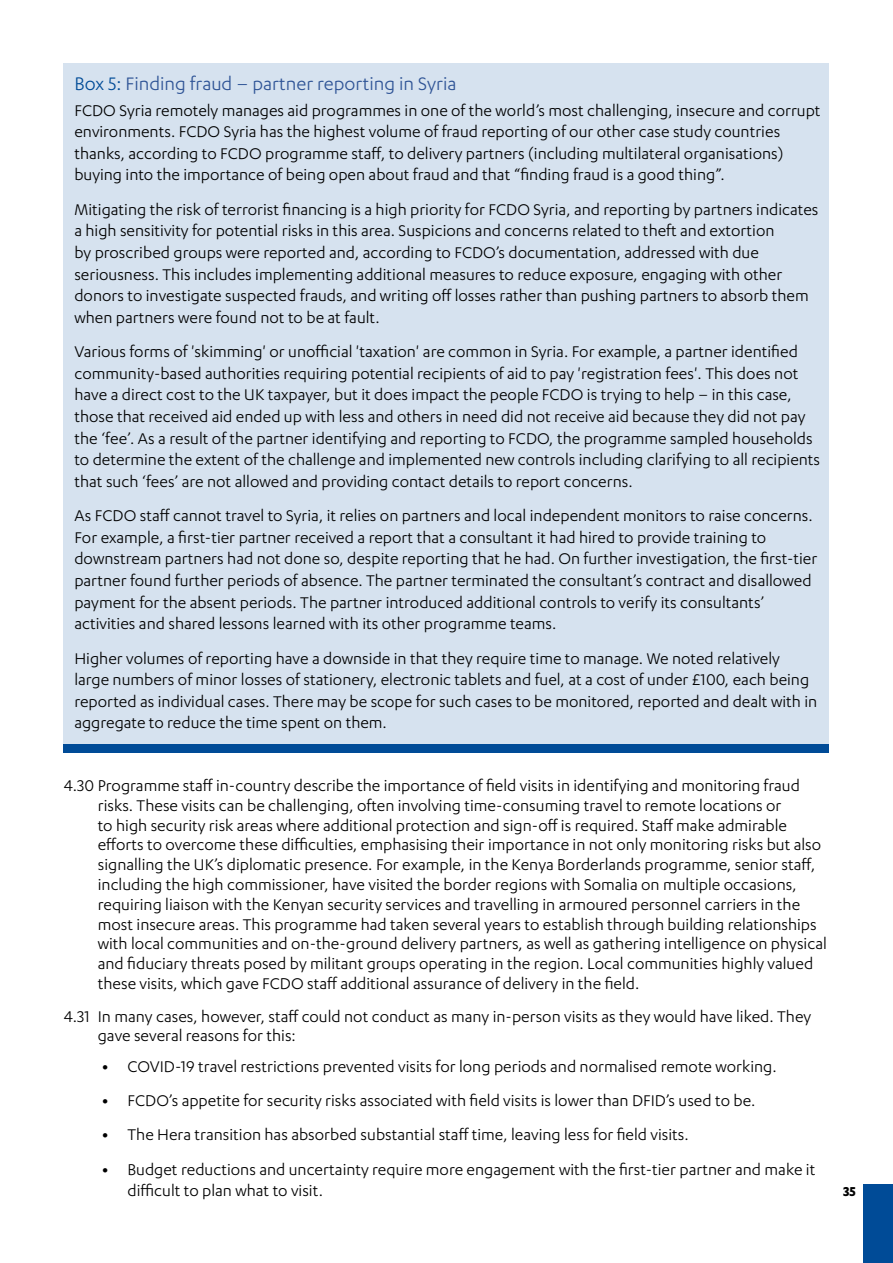
<style>
.page{position:relative;width:893px;height:1263px;background:#fff}
.page>*{position:absolute;margin:0;border:0;box-sizing:border-box;transform-origin:0 0}
.t1{font:21px "Karbon";color:#2f5496}
.t2{font:18px/21.6px "Karbon";color:#000}
.t3{font:700 15px "Karbon";color:#000}
.s1{color:#004b97}
.s2{font-weight:700}
</style>
<div class="page">
<div style="left:863px;top:1184px;width:30px;height:79px;background:#004b97"></div>
<div style="left:64px;top:64px;width:765px;height:680px;background:#d6e2ef"></div>
<div style="left:64px;top:744px;width:765px;height:9px;background:#004b97"></div>
<p class="t1" style="left:74px;top:72px;width:384px"><span class="s1">Box 5:</span> Finding fraud – partner reporting in Syria</p>
<p class="t2" style="left:74px;top:99px;width:748px">FCDO Syria remotely manages aid programmes in one of the world’s most challenging, insecure and corrupt environments. FCDO Syria has the highest volume of fraud reporting of our other case study countries thanks, according to FCDO programme staff, to delivery partners (including multilateral organisations) buying into the importance of being open about fraud and that “finding fraud is a good thing”.</p>
<p class="t2" style="left:74px;top:198px;width:746px">Mitigating the risk of terrorist financing is a high priority for FCDO Syria, and reporting by partners indicates a high sensitivity for potential risks in this area. Suspicions and concerns related to theft and extortion<br>by proscribed groups were reported and, according to FCDO’s documentation, addressed with due seriousness. This includes implementing additional measures to reduce exposure, engaging with other donors to investigate suspected frauds, and writing off losses rather than pushing partners to absorb them when partners were found not to be at fault.</p>
<p class="t2" style="left:74px;top:340px;width:747px">Various forms of 'skimming' or unofficial 'taxation' are common in Syria. For example, a partner identified community-based authorities requiring potential recipients of aid to pay 'registration fees'. This does not have a direct cost to the UK taxpayer, but it does impact the people FCDO is trying to help – in this case, those that received aid ended up with less and others in need did not receive aid because they did not pay the ‘fee’. As a result of the partner identifying and reporting to FCDO, the programme sampled households to determine the extent of the challenge and implemented new controls including clarifying to all recipients that such ‘fees’ are not allowed and providing contact details to report concerns.</p>
<p class="t2" style="left:74px;top:504px;width:744px">As FCDO staff cannot travel to Syria, it relies on partners and local independent monitors to raise concerns.<br>For example, a first-tier partner received a report that a consultant it had hired to provide training to downstream partners had not done so, despite reporting that he had. On further investigation, the first-tier partner found further periods of absence. The partner terminated the consultant’s contract and disallowed payment for the absent periods. The partner introduced additional controls to verify its consultants’ activities and shared lessons learned with its other programme teams.</p>
<p class="t2" style="left:74px;top:647px;width:744px">Higher volumes of reporting have a downside in that they require time to manage. We noted relatively large numbers of minor losses of stationery, electronic tablets and fuel, at a cost of under £100, each being reported as individual cases. There may be scope for such cases to be monitored, reported and dealt with in aggregate to reduce the time spent on them.</p>
<p class="t2" style="left:98px;top:775px;width:731px;line-height:19.8px;text-indent:-34px">4.30 Programme staff in-country describe the importance of field visits in identifying and monitoring fraud risks. These visits can be challenging, often involving time-consuming travel to remote locations or<br>to high security risk areas where additional protection and sign-off is required. Staff make admirable efforts to overcome these difficulties, emphasising their importance in not only monitoring risks but also signalling the UK’s diplomatic presence. For example, in the Kenya Borderlands programme, senior staff, including the high commissioner, have visited the border regions with Somalia on multiple occasions, requiring liaison with the Kenyan security services and travelling in armoured personnel carriers in the most insecure areas. This programme had taken several years to establish through building relationships with local communities and on-the-ground delivery partners, as well as gathering intelligence on physical and fiduciary threats posed by militant groups operating in the region. Local communities highly valued these visits, which gave FCDO staff additional assurance of delivery in the field.</p>
<p class="t2" style="left:98px;top:1006px;width:715px;line-height:19.8px;text-indent:-34px">4.31 In many cases, however, staff could not conduct as many in-person visits as they would have liked. They gave several reasons for this:</p>
<p class="t2" style="left:102px;top:1055px;width:676px"><span class="s2">•</span> COVID-19 travel restrictions prevented visits for long periods and normalised remote working.</p>
<p class="t2" style="left:102px;top:1089px;width:655px"><span class="s2">•</span> FCDO’s appetite for security risks associated with field visits is lower than DFID’s used to be.</p>
<p class="t2" style="left:102px;top:1123px;width:588px"><span class="s2">•</span> The Hera transition has absorbed substantial staff time, leaving less for field visits.</p>
<p class="t2" style="left:128px;top:1158px;width:689px;text-indent:-26px"><span class="s2">•</span> Budget reductions and uncertainty require more engagement with the first-tier partner and make it difficult to plan what to visit.</p>
<p class="t3" style="left:843px;top:1183px;width:14px">35</p>
</div>
